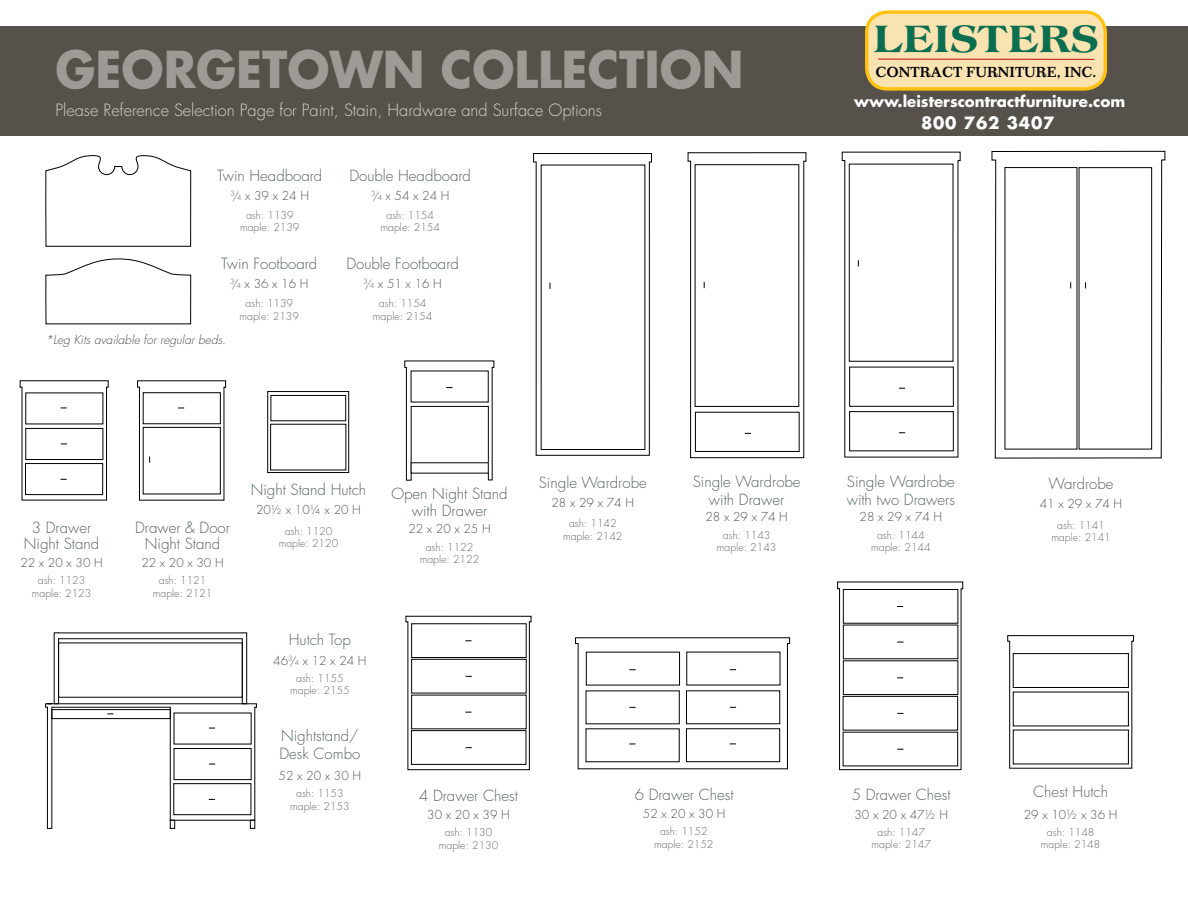
<style>
.page{position:relative;width:1188px;height:918px;background:#fff}
.page>*{position:absolute;margin:0;border:0;box-sizing:border-box;transform-origin:0 0}
.t1{font:700 49.5px "Futura";color:#a09a96;scale:.96 1}
.t2{font:800 40.95px "Americana";color:#0c6e50}
.t3{font:300 16.5px "Futura";color:#d6d3d1}
.t4{font:700 16.5px "Futura";letter-spacing:.05em;color:#fff}
.t5{font:300 15px/16.5px "Futura";color:#53645f;text-align:center}
.t6{font:700 15px "Futura";color:#fff}
.t7{font:700 13.95px "Impressum";color:#000}
.t8{font:300 12px "Futura";color:#56514a}
.t9{font:italic 300 12px "Futura";color:#56514a}
.t10{font:300 10.5px/12.6px "Futura";color:#6e6862;text-align:center}
.s1{font-size:10.5px}
.s2{font-size:6.75px}
</style>
<div class="page">
<div style="left:0;top:26px;width:1188px;height:110px;background:#56514a"></div>
<div style="left:867px;top:12px;width:238px;height:77px;background:#f9e3b1;border-radius:21px"></div>
<div style="left:865px;top:10px;width:242px;height:81px;border:3px solid #ffc211;border-radius:21px"></div>
<hr style="left:878px;top:59px;width:216px;height:1px;background:#bf272e">
<svg style="left:20px;top:380px;width:89px;height:121px"></svg>
<svg style="left:137px;top:380px;width:89px;height:121px"></svg>
<svg style="left:270px;top:394px;width:77px;height:77px"></svg>
<div style="left:267px;top:391px;width:82px;height:82px;border:1px solid #000"></div>
<div style="left:271px;top:424px;width:75px;height:46px;background:#fff"></div>
<div style="left:271px;top:395px;width:75px;height:26px;background:#fff"></div>
<div style="left:271px;top:395px;width:75px;height:26px;border:1px solid #000"></div>
<svg style="left:405px;top:616px;width:127px;height:154px"></svg>
<svg style="left:837px;top:582px;width:126px;height:188px"></svg>
<svg style="left:575px;top:637px;width:215px;height:132px"></svg>
<svg style="left:404px;top:361px;width:90px;height:120px"></svg>
<svg style="left:533px;top:153px;width:119px;height:303px"></svg>
<svg style="left:688px;top:152px;width:118px;height:306px"></svg>
<svg style="left:991px;top:151px;width:174px;height:308px"></svg>
<svg style="left:842px;top:152px;width:119px;height:306px"></svg>
<svg style="left:46px;top:155px;width:145px;height:92px"></svg>
<svg style="left:46px;top:258px;width:145px;height:66px"></svg>
<svg style="left:45px;top:632px;width:212px;height:197px"></svg>
<svg style="left:1007px;top:635px;width:127px;height:134px"></svg>
<div style="left:1013px;top:730px;width:115px;height:34px;background:#fff"></div>
<div style="left:1013px;top:692px;width:115px;height:34px;background:#fff"></div>
<div style="left:1013px;top:654px;width:115px;height:34px;background:#fff"></div>
<div style="left:1013px;top:653px;width:116px;height:35px;border:1px solid #000"></div>
<h1 class="t1" style="left:56px;top:35px;width:718px">GEORGETOWN COLLECTION</h1>
<h3 class="t3" style="left:56px;top:100px;width:548px">Please Reference Selection Page for Paint, Stain, Hardware and Surface Options</h3>
<h3 class="t5" style="left:217px;top:167px;width:107px">Twin Headboard</h3>
<p class="t8" style="left:231px;top:188px;width:80px"><sup>3</sup><span class="s1">/</span><span class="s2">4</span> x 39 x 24 H</p>
<p class="t10" style="left:240px;top:209px;width:61px">ash: 1139 maple: 2139</p>
<h3 class="t5" style="left:221px;top:256px;width:98px">Twin Footboard</h3>
<p class="t8" style="left:230px;top:276px;width:80px"><sup>3</sup><span class="s1">/</span><span class="s2">4</span> x 36 x 16 H</p>
<p class="t10" style="left:240px;top:297px;width:61px">ash: 1139 maple: 2139</p>
<p class="t9" style="left:46px;top:332px;width:184px">*Leg Kits available for regular beds.</p>
<h3 class="t5" style="left:350px;top:167px;width:123px">Double Headboard</h3>
<p class="t8" style="left:371px;top:188px;width:80px"><sup>3</sup><span class="s1">/</span><span class="s2">4</span> x 54 x 24 H</p>
<p class="t10" style="left:381px;top:209px;width:61px">ash: 1154 maple: 2154</p>
<h3 class="t5" style="left:346px;top:256px;width:114px">Double Footboard</h3>
<p class="t8" style="left:363px;top:276px;width:80px"><sup>3</sup><span class="s1">/</span><span class="s2">4</span> x 51 x 16 H</p>
<p class="t10" style="left:373px;top:297px;width:61px">ash: 1154 maple: 2154</p>
<h2 class="t2" style="left:874px;top:14px;width:226px">LEISTERS</h2>
<h3 class="t7" style="left:876px;top:64px;width:222px">CONTRACT FURNITURE, INC.</h3>
<h3 class="t4" style="left:921px;top:111px;width:135px">800 762 3407</h3>
<h3 class="t6" style="left:854px;top:91px;width:273px">www.leisterscontractfurniture.com</h3>
<h3 class="t5" style="left:24px;top:519px;width:77px">3 Drawer<br>Night Stand</h3>
<p class="t8" style="left:20px;top:555px;width:84px">22 x 20 x 30 H</p>
<p class="t10" style="left:32px;top:574px;width:61px">ash: 1123 maple: 2123</p>
<h3 class="t5" style="left:135px;top:519px;width:96px">Drawer &amp; Door<br>Night Stand</h3>
<p class="t8" style="left:141px;top:555px;width:84px">22 x 20 x 30 H</p>
<p class="t10" style="left:153px;top:574px;width:61px">ash: 1121 maple: 2121</p>
<h3 class="t5" style="left:251px;top:481px;width:117px">Night Stand Hutch</h3>
<p class="t8" style="left:256px;top:502px;width:106px">20½ x 10¼ x 20 H</p>
<p class="t10" style="left:279px;top:525px;width:61px">ash: 1120 maple: 2120</p>
<h3 class="t5" style="left:289px;top:631px;width:63px">Hutch Top</h3>
<p class="t8" style="left:273px;top:653px;width:95px">46<sup>3</sup><span class="s1">/</span><span class="s2">4</span> x 12 x 24 H</p>
<p class="t10" style="left:290px;top:672px;width:61px">ash: 1155 maple: 2155</p>
<h3 class="t5" style="left:279px;top:726px;width:82px;line-height:18px;text-align:left">Nightstand/<br>Desk Combo</h3>
<p class="t8" style="left:279px;top:768px;width:84px">52 x 20 x 30 H</p>
<p class="t10" style="left:290px;top:787px;width:61px">ash: 1153 maple: 2153</p>
<h3 class="t5" style="left:391px;top:485px;width:118px">Open Night Stand with Drawer</h3>
<p class="t8" style="left:408px;top:521px;width:84px">22 x 20 x 25 H</p>
<p class="t10" style="left:420px;top:541px;width:61px">ash: 1122 maple: 2122</p>
<h3 class="t5" style="left:539px;top:474px;width:109px">Single Wardrobe</h3>
<p class="t8" style="left:552px;top:495px;width:84px">28 x 29 x 74 H</p>
<p class="t10" style="left:563px;top:517px;width:61px">ash: 1142 maple: 2142</p>
<h3 class="t5" style="left:693px;top:473px;width:109px;line-height:18px">Single Wardrobe with Drawer</h3>
<p class="t8" style="left:705px;top:509px;width:84px">28 x 29 x 74 H</p>
<p class="t10" style="left:717px;top:529px;width:61px">ash: 1143 maple: 2143</p>
<h3 class="t5" style="left:419px;top:787px;width:100px">4 Drawer Chest</h3>
<p class="t8" style="left:427px;top:807px;width:84px">30 x 20 x 39 H</p>
<p class="t10" style="left:439px;top:826px;width:61px">ash: 1130 maple: 2130</p>
<h3 class="t5" style="left:635px;top:786px;width:100px">6 Drawer Chest</h3>
<p class="t8" style="left:643px;top:806px;width:84px">52 x 20 x 30 H</p>
<p class="t10" style="left:654px;top:825px;width:61px">ash: 1152 maple: 2152</p>
<h3 class="t5" style="left:847px;top:473px;width:110px;line-height:18px;text-align:left">Single Wardrobe with two Drawers</h3>
<p class="t8" style="left:860px;top:509px;width:84px">28 x 29 x 74 H</p>
<p class="t10" style="left:871px;top:529px;width:61px">ash: 1144 maple: 2144</p>
<h3 class="t5" style="left:852px;top:787px;width:100px">5 Drawer Chest</h3>
<p class="t8" style="left:854px;top:807px;width:95px">30 x 20 x 47½ H</p>
<p class="t10" style="left:872px;top:826px;width:61px">ash: 1147 maple: 2147</p>
<h3 class="t5" style="left:1048px;top:475px;width:67px">Wardrobe</h3>
<p class="t8" style="left:1040px;top:496px;width:84px">41 x 29 x 74 H</p>
<p class="t10" style="left:1051px;top:519px;width:61px">ash: 1141 maple: 2141</p>
<h3 class="t5" style="left:1033px;top:784px;width:76px">Chest Hutch</h3>
<p class="t8" style="left:1024px;top:807px;width:95px">29 x 10½ x 36 H</p>
<p class="t10" style="left:1041px;top:826px;width:61px">ash: 1148 maple: 2148</p>
</div>
